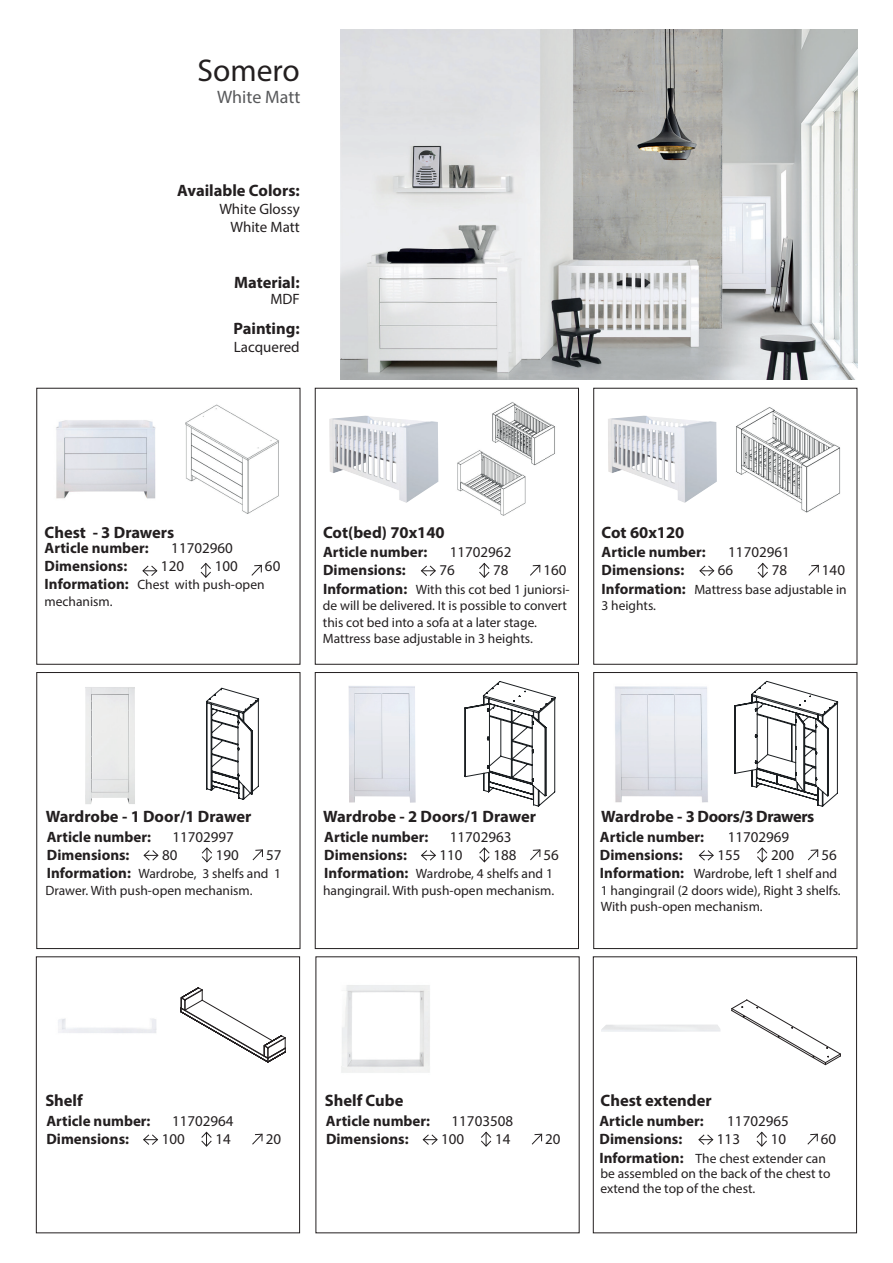
<style>
.page{position:relative;width:893px;height:1263px;background:#fff}
.page>*{position:absolute;margin:0;border:0;box-sizing:border-box;transform-origin:0 0}
.t1{font:31.5px "Myriad Pro";color:#231f20}
.t2{font:18px "Myriad Pro";color:#57585a}
.t3{font:700 16.5px "Myriad Pro";color:#231f20}
.t4{font:700 16.5px "Myriad Pro";letter-spacing:-.025em;color:#231f20}
.t5{font:700 15px "Myriad Pro";color:#231f20}
.t6{font:15px/18px "Myriad Pro";color:#231f20;text-align:right}
.t7{font:13.5px/16.5px "Myriad Pro";color:#231f20}
</style>
<div class="page">
<img style="left:340px;top:30px;width:517px;height:349px">
<svg style="left:699px;top:565px;width:16px;height:11px"></svg>
<svg style="left:420px;top:565px;width:16px;height:11px"></svg>
<svg style="left:757px;top:562px;width:11px;height:16px"></svg>
<svg style="left:479px;top:562px;width:11px;height:16px"></svg>
<svg style="left:808px;top:564px;width:11px;height:12px"></svg>
<svg style="left:530px;top:564px;width:11px;height:12px"></svg>
<div style="left:593px;top:388px;width:264px;height:276px;border:1px solid #231f20"></div>
<div style="left:315px;top:388px;width:264px;height:276px;border:1px solid #231f20"></div>
<div style="left:315px;top:672px;width:264px;height:277px;border:1px solid #231f20"></div>
<div style="left:37px;top:672px;width:263px;height:277px;border:1px solid #231f20"></div>
<div style="left:36px;top:957px;width:264px;height:276px;border:1px solid #231f20"></div>
<div style="left:593px;top:672px;width:264px;height:277px;border:1px solid #231f20"></div>
<div style="left:593px;top:957px;width:264px;height:276px;border:1px solid #231f20"></div>
<svg style="left:421px;top:850px;width:15px;height:11px"></svg>
<svg style="left:143px;top:850px;width:16px;height:11px"></svg>
<svg style="left:143px;top:1134px;width:15px;height:11px"></svg>
<svg style="left:422px;top:1134px;width:16px;height:11px"></svg>
<svg style="left:479px;top:847px;width:11px;height:16px"></svg>
<svg style="left:201px;top:847px;width:11px;height:16px"></svg>
<svg style="left:201px;top:1131px;width:11px;height:16px"></svg>
<svg style="left:481px;top:1131px;width:11px;height:16px"></svg>
<svg style="left:530px;top:849px;width:11px;height:12px"></svg>
<svg style="left:252px;top:849px;width:11px;height:12px"></svg>
<svg style="left:252px;top:1133px;width:11px;height:12px"></svg>
<svg style="left:531px;top:1133px;width:12px;height:12px"></svg>
<svg style="left:698px;top:850px;width:16px;height:11px"></svg>
<svg style="left:698px;top:1134px;width:16px;height:11px"></svg>
<svg style="left:757px;top:847px;width:11px;height:16px"></svg>
<svg style="left:756px;top:1131px;width:11px;height:16px"></svg>
<svg style="left:808px;top:849px;width:11px;height:12px"></svg>
<svg style="left:807px;top:1133px;width:11px;height:12px"></svg>
<svg style="left:251px;top:564px;width:11px;height:12px"></svg>
<svg style="left:200px;top:562px;width:11px;height:16px"></svg>
<svg style="left:142px;top:565px;width:16px;height:11px"></svg>
<svg style="left:465px;top:681px;width:90px;height:125px"></svg>
<svg style="left:206px;top:688px;width:53px;height:112px"></svg>
<svg style="left:181px;top:987px;width:105px;height:76px"></svg>
<img style="left:348px;top:686px;width:68px;height:117px">
<img style="left:85px;top:687px;width:50px;height:117px">
<img style="left:58px;top:1018px;width:99px;height:15px">
<img style="left:341px;top:985px;width:89px;height:88px">
<img style="left:736px;top:407px;width:105px;height:106px">
<img style="left:608px;top:416px;width:109px;height:87px">
<img style="left:457px;top:402px;width:98px;height:114px">
<img style="left:329px;top:416px;width:109px;height:87px">
<img style="left:185px;top:404px;width:94px;height:110px">
<img style="left:56px;top:420px;width:100px;height:79px">
<svg style="left:735px;top:681px;width:103px;height:125px"></svg>
<svg style="left:732px;top:1000px;width:109px;height:65px"></svg>
<img style="left:615px;top:686px;width:93px;height:117px">
<h1 class="t1" style="left:197px;top:51px;width:104px">Somero</h1>
<h2 class="t2" style="left:217px;top:86px;width:85px">White Matt</h2>
<p class="t3" style="left:177px;top:180px;width:124px">Available Colors:</p>
<p class="t6" style="left:219px;top:199px;width:82px">White Glossy<br>White Matt</p>
<p class="t3" style="left:234px;top:271px;width:67px">Material:</p>
<p class="t3" style="left:233px;top:318px;width:68px">Painting:</p>
<p class="t6" style="left:270px;top:290px;width:31px">MDF</p>
<p class="t6" style="left:234px;top:337px;width:67px">Lacquered</p>
<p class="t3" style="left:45px;top:521px;width:131px">Chest - 3 Drawers</p>
<p class="t3" style="left:323px;top:521px;width:123px">Cot(bed) 70x140</p>
<p class="t3" style="left:602px;top:521px;width:84px">Cot 60x120</p>
<p class="t5" style="left:45px;top:538px;width:106px">Article number:</p>
<p class="t5" style="left:45px;top:556px;width:84px">Dimensions:</p>
<p class="t6" style="left:171px;top:539px;width:63px">11702960</p>
<p class="t6" style="left:161px;top:557px;width:25px">120</p>
<p class="t6" style="left:215px;top:557px;width:25px">100</p>
<p class="t6" style="left:265px;top:557px;width:17px">60</p>
<p class="t5" style="left:323px;top:543px;width:106px">Article number:</p>
<p class="t5" style="left:602px;top:543px;width:106px">Article number:</p>
<p class="t5" style="left:323px;top:560px;width:84px">Dimensions:</p>
<p class="t5" style="left:602px;top:560px;width:84px">Dimensions:</p>
<p class="t6" style="left:450px;top:543px;width:63px">11702962</p>
<p class="t6" style="left:728px;top:543px;width:63px">11702961</p>
<p class="t6" style="left:439px;top:561px;width:17px">76</p>
<p class="t6" style="left:718px;top:561px;width:17px">66</p>
<p class="t6" style="left:493px;top:561px;width:17px">78</p>
<p class="t6" style="left:772px;top:561px;width:17px">78</p>
<p class="t6" style="left:543px;top:561px;width:25px">160</p>
<p class="t6" style="left:822px;top:561px;width:25px">140</p>
<p class="t5" style="left:45px;top:575px;width:86px">Information:</p>
<p class="t7" style="left:44px;top:593px;width:70px">mechanism.</p>
<p class="t7" style="left:137px;top:576px;width:129px">Chest with push-open</p>
<p class="t5" style="left:323px;top:579px;width:86px">Information:</p>
<p class="t5" style="left:602px;top:579px;width:86px">Information:</p>
<p class="t7" style="left:323px;top:581px;width:248px;text-indent:93px">With this cot bed 1 juniorsi&shy;de will be delivered. It is possible to convert this cot bed into a sofa at a later stage.<br>Mattress base adjustable in 3 heights.</p>
<p class="t7" style="left:601px;top:597px;width:56px">3 heights.</p>
<p class="t7" style="left:694px;top:581px;width:154px">Mattress base adjustable in</p>
<p class="t3" style="left:46px;top:806px;width:207px">Wardrobe - 1 Door/1 Drawer</p>
<p class="t3" style="left:323px;top:806px;width:214px">Wardrobe - 2 Doors/1 Drawer</p>
<p class="t4" style="left:601px;top:806px;width:215px">Wardrobe - 3 Doors/3 Drawers</p>
<p class="t5" style="left:47px;top:827px;width:106px">Article number:</p>
<p class="t5" style="left:324px;top:827px;width:106px">Article number:</p>
<p class="t6" style="left:172px;top:828px;width:63px">11702997</p>
<p class="t6" style="left:450px;top:828px;width:63px">11702963</p>
<p class="t5" style="left:600px;top:827px;width:106px">Article number:</p>
<p class="t6" style="left:728px;top:828px;width:63px">11702969</p>
<p class="t5" style="left:47px;top:845px;width:84px">Dimensions:</p>
<p class="t5" style="left:324px;top:845px;width:84px">Dimensions:</p>
<p class="t6" style="left:162px;top:846px;width:17px">80</p>
<p class="t6" style="left:440px;top:846px;width:25px">110</p>
<p class="t6" style="left:216px;top:846px;width:25px">190</p>
<p class="t6" style="left:493px;top:846px;width:25px">188</p>
<p class="t6" style="left:266px;top:846px;width:17px">57</p>
<p class="t6" style="left:544px;top:846px;width:17px">56</p>
<p class="t5" style="left:600px;top:845px;width:84px">Dimensions:</p>
<p class="t6" style="left:717px;top:846px;width:25px">155</p>
<p class="t6" style="left:771px;top:846px;width:25px">200</p>
<p class="t6" style="left:821px;top:846px;width:17px">56</p>
<p class="t5" style="left:47px;top:863px;width:86px">Information:</p>
<p class="t5" style="left:324px;top:863px;width:86px">Information:</p>
<p class="t7" style="left:46px;top:865px;width:237px;text-indent:93px">Wardrobe, 3 shelfs and 1<br>Drawer. With push-open mechanism.</p>
<p class="t7" style="left:323px;top:865px;width:233px;text-align:right">Wardrobe, 4 shelfs and 1<br>hangingrail. With push-open mechanism.</p>
<p class="t5" style="left:600px;top:863px;width:86px">Information:</p>
<p class="t7" style="left:601px;top:865px;width:241px;text-indent:93px">Wardrobe, left 1 shelf and<br>1 hangingrail (2 doors wide), Right 3 shelfs.<br>With push-open mechanism.</p>
<p class="t3" style="left:45px;top:1090px;width:39px">Shelf</p>
<p class="t3" style="left:325px;top:1090px;width:80px">Shelf Cube</p>
<p class="t3" style="left:601px;top:1090px;width:113px">Chest extender</p>
<p class="t5" style="left:46px;top:1111px;width:106px">Article number:</p>
<p class="t5" style="left:326px;top:1111px;width:106px">Article number:</p>
<p class="t6" style="left:172px;top:1112px;width:63px">11702964</p>
<p class="t6" style="left:452px;top:1112px;width:63px">11703508</p>
<p class="t5" style="left:599px;top:1111px;width:106px">Article number:</p>
<p class="t6" style="left:727px;top:1112px;width:63px">11702965</p>
<p class="t5" style="left:46px;top:1129px;width:84px">Dimensions:</p>
<p class="t5" style="left:326px;top:1129px;width:84px">Dimensions:</p>
<p class="t6" style="left:162px;top:1130px;width:25px">100</p>
<p class="t6" style="left:441px;top:1130px;width:25px">100</p>
<p class="t6" style="left:266px;top:1130px;width:17px">20</p>
<p class="t6" style="left:545px;top:1130px;width:17px">20</p>
<p class="t6" style="left:215px;top:1130px;width:17px">14</p>
<p class="t6" style="left:495px;top:1130px;width:17px">14</p>
<p class="t5" style="left:600px;top:1129px;width:84px">Dimensions:</p>
<p class="t6" style="left:717px;top:1130px;width:25px">113</p>
<p class="t6" style="left:771px;top:1130px;width:17px">10</p>
<p class="t6" style="left:821px;top:1130px;width:17px">60</p>
<p class="t5" style="left:599px;top:1148px;width:86px">Information:</p>
<p class="t7" style="left:600px;top:1150px;width:231px;line-height:15px;text-indent:95px">The chest extender can be assembled on the back of the chest to extend the top of the chest.</p>
</div>
